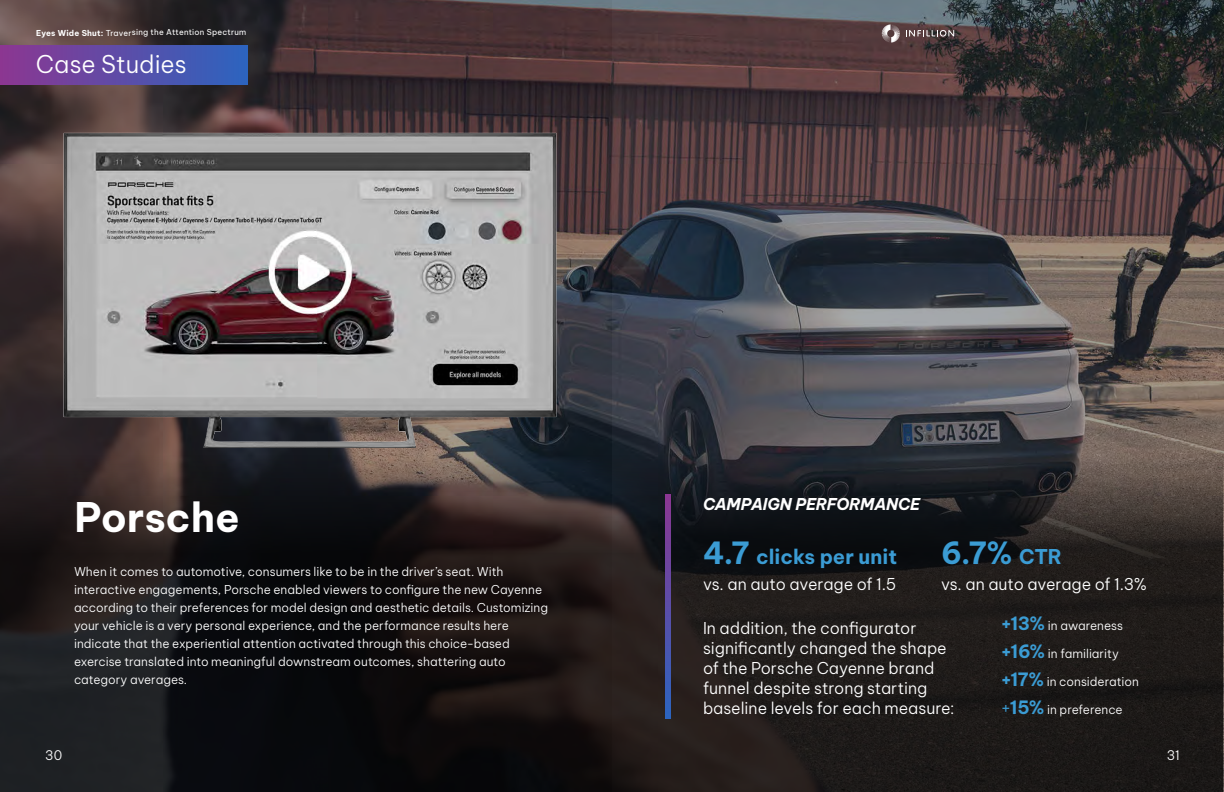
<style>
.page{position:relative;width:1224px;height:792px;background:#fff}
.page>*{position:absolute;margin:0;border:0;box-sizing:border-box;transform-origin:0 0}
.t1{font:700 40px "Be Vietnam Pro";color:#fff}
.t2{font:700 30px "Be Vietnam Pro";color:#3b9cd4}
.t3{font:300 24px "Be Vietnam Pro";color:#fff}
.t4{font:700 20px "Be Vietnam Pro";color:#3b9cd4}
.t5{font:300 16px/20px "Be Vietnam Pro";color:#fff}
.t6{font:italic 700 16px "Be Vietnam Pro";letter-spacing:-.01em;color:#fff}
.t7{font:300 13px "Be Vietnam Pro";color:#fff}
.t8{font:300 12px/18px "Be Vietnam Pro";color:#fff}
.t9{font:8px "Be Vietnam Pro";color:#fff}
.s1{font-weight:700}
.s2{font-size:30px}
.s3{font-size:20px}
.s4{font-weight:700;font-size:18px;color:#3b9cd4}
.s5{font-size:18px;color:#3b9cd4}
</style>
<div class="page">
<img style="left:0;top:0;width:1224px;height:792px">
<svg style="left:0;top:444px;width:1223px;height:348px;background:#1c191a"></svg>
<img style="left:8px;top:90px;width:603px;height:402px">
<div style="left:0;top:46px;width:248px;height:39px;background:linear-gradient(to right,#8c3691,#2c64bf)"></div>
<svg style="left:665px;top:494px;width:6px;height:225px"></svg>
<svg style="left:882px;top:24px;width:18px;height:19px"></svg>
<svg style="left:906px;top:30px;width:48px;height:7px"></svg>
<p class="t9" style="left:36px;top:26px;width:212px"><span class="s1">Eyes Wide Shut:</span> Traversing the Attention Spectrum</p>
<h3 class="t3" style="left:36px;top:45px;width:152px">Case Studies</h3>
<h1 class="t1" style="left:75px;top:483px;width:167px">Porsche</h1>
<p class="t8" style="left:74px;top:561px;width:476px">When it comes to automotive, consumers like to be in the driver’s seat. With interactive engagements, Porsche enabled viewers to configure the new Cayenne according to their preferences for model design and aesthetic details. Customizing your vehicle is a very personal experience, and the performance results here indicate that the experiential attention activated through this choice-based exercise translated into meaningful downstream outcomes, shattering auto category averages.</p>
<p class="t7" style="left:45px;top:744px;width:19px">30</p>
<h3 class="t6" style="left:703px;top:491px;width:219px">CAMPAIGN PERFORMANCE</h3>
<h3 class="t4" style="left:703px;top:540px;width:196px"><span class="s2">4.7</span> clicks per unit</h3>
<h2 class="t2" style="left:941px;top:528px;width:122px">6.7% <span class="s3">CTR</span></h2>
<h3 class="t5" style="left:703px;top:573px;width:195px">vs. an auto average of 1.5</h3>
<h3 class="t5" style="left:941px;top:573px;width:207px">vs. an auto average of 1.3%</h3>
<h3 class="t5" style="left:703px;top:617px;width:253px">In addition, the configurator significantly changed the shape of the Porsche Cayenne brand funnel despite strong starting baseline levels for each measure:</h3>
<p class="t8" style="left:1000px;top:616px;width:124px"><span class="s4">+13%</span> in awareness</p>
<p class="t8" style="left:1000px;top:644px;width:120px"><span class="s4">+16%</span> in familiarity</p>
<p class="t8" style="left:1000px;top:672px;width:140px"><span class="s4">+17%</span> in consideration</p>
<p class="t8" style="left:1000px;top:700px;width:124px"><span class="s5">+</span><span class="s4">15%</span> in preference</p>
<p class="t7" style="left:1167px;top:744px;width:15px">31</p>
</div>
